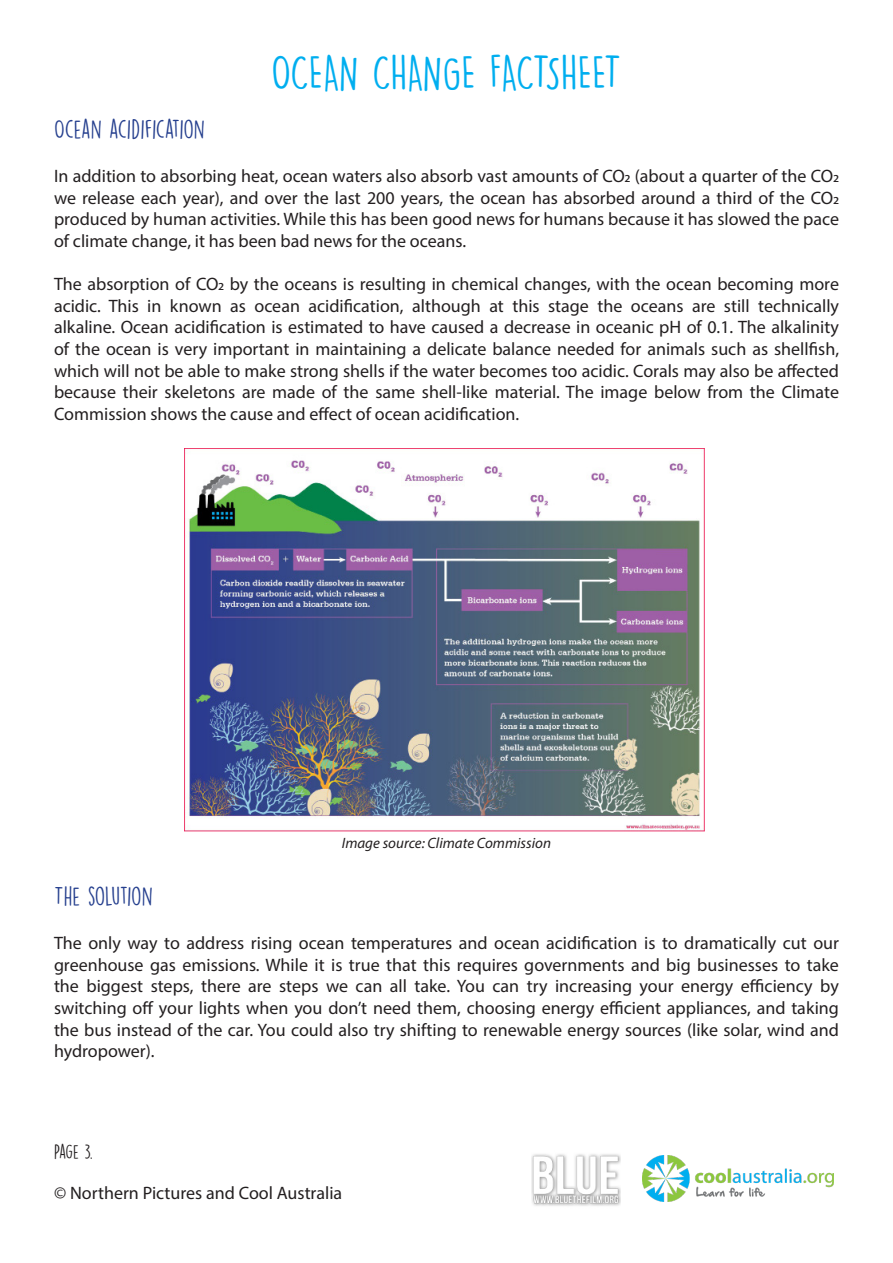
<style>
.page{position:relative;width:893px;height:1263px;background:#fff}
.page>*{position:absolute;margin:0;border:0;box-sizing:border-box;transform-origin:0 0}
.t1{font:45px "DK Lemon Yellow Sun";letter-spacing:-.025em;color:#00aeef}
.t2{font:24px "DK Lemon Yellow Sun";letter-spacing:-.015em;color:#253f8e}
.t3{font:18px/21.6px "Myriad Pro";color:#231f20;text-align:justify}
.t4{font:18px "DK Lemon Yellow Sun";color:#231f20}
.t5{font:italic 15px "Myriad Pro";color:#231f20}
</style>
<div class="page">
<img style="left:643px;top:1156px;width:191px;height:45px">
<img style="left:531px;top:1154px;width:89px;height:52px">
<img style="left:185px;top:449px;width:519px;height:383px">
<p class="t1" style="left:271px;top:46px;width:352px">OCEAN CHANGE FACTSHEET</p>
<p class="t2" style="left:54px;top:115px;width:153px">OCEAN ACIDIFICATION</p>
<p class="t3" style="left:54px;top:165px;width:787px">In addition to absorbing heat, ocean waters also absorb vast amounts of CO2 (about a quarter of the CO2 we release each year), and over the last 200 years, the ocean has absorbed around a third of the CO2 produced by human activities. While this has been good news for humans because it has slowed the pace of climate change, it has been bad news for the oceans.</p>
<p class="t3" style="left:54px;top:273px;width:786px">The absorption of CO2 by the oceans is resulting in chemical changes, with the ocean becoming more acidic. This in known as ocean acidification, although at this stage the oceans are still technically alkaline. Ocean acidification is estimated to have caused a decrease in oceanic pH of 0.1. The alkalinity of the ocean is very important in maintaining a delicate balance needed for animals such as shellfish, which will not be able to make strong shells if the water becomes too acidic. Corals may also be affected because their skeletons are made of the same shell-like material. The image below from the Climate Commission shows the cause and effect of ocean acidification.</p>
<p class="t5" style="left:342px;top:834px;width:211px">Image source: Climate Commission</p>
<p class="t2" style="left:54px;top:881px;width:101px">THE SOLUTION</p>
<p class="t3" style="left:54px;top:932px;width:786px">The only way to address rising ocean temperatures and ocean acidification is to dramatically cut our greenhouse gas emissions. While it is true that this requires governments and big businesses to take the biggest steps, there are steps we can all take. You can try increasing your energy efficiency by switching off your lights when you don’t need them, choosing energy efficient appliances, and taking the bus instead of the car. You could also try shifting to renewable energy sources (like solar, wind and hydropower).</p>
<p class="t4" style="left:54px;top:1141px;width:41px">PAGE 3.</p>
<p class="t3" style="left:54px;top:1182px;width:290px">© Northern Pictures and Cool Australia</p>
</div>
